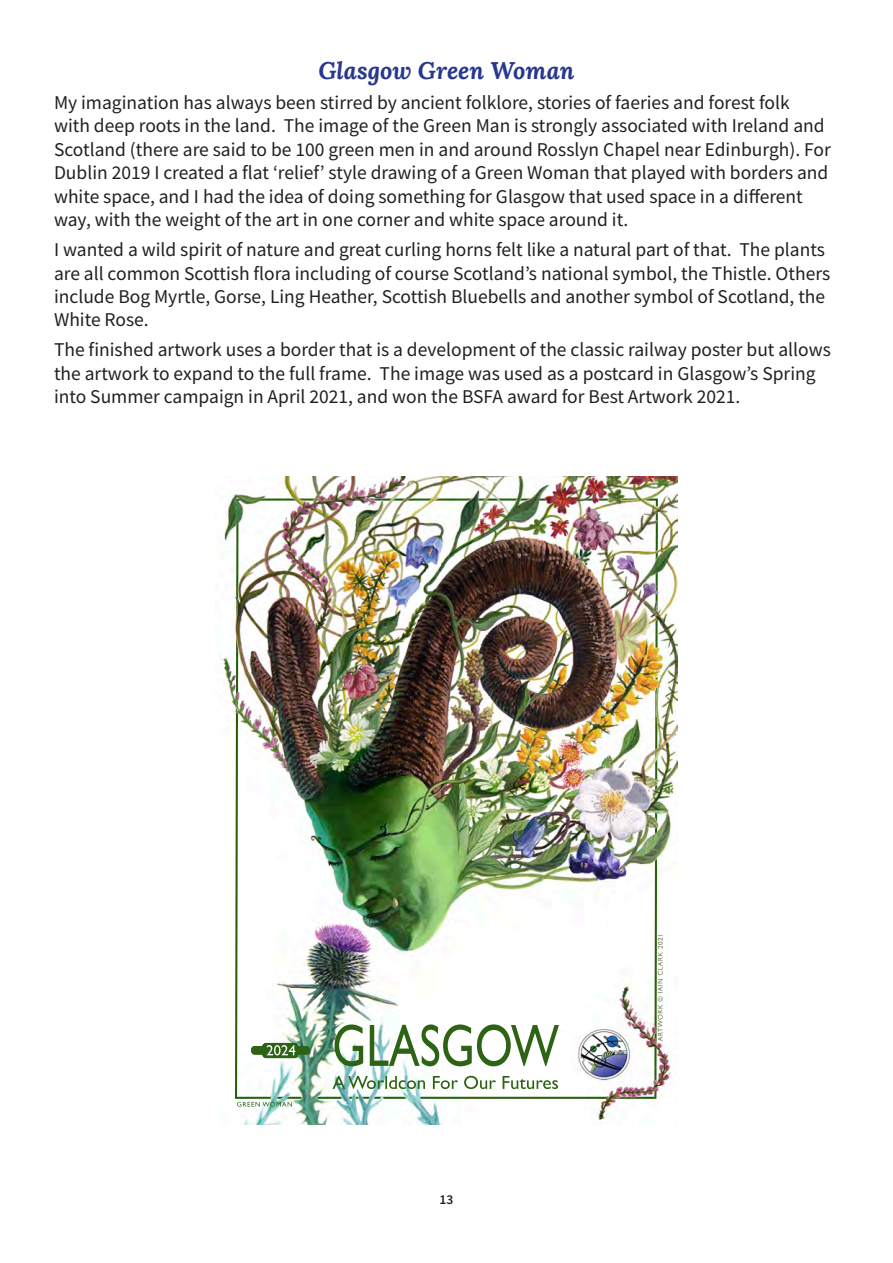
<style>
.page{position:relative;width:893px;height:1263px;background:#fff}
.page>*{position:absolute;margin:0;border:0;box-sizing:border-box;transform-origin:0 0}
.t1{font:italic 700 24px "Lora";color:#283890}
.t2{font:19.5px/23.4px "Source Sans Pro";color:#231f20}
.t3{font:600 13.5px "Source Sans Pro";color:#231f20}
</style>
<div class="page">
<img style="left:220px;top:476px;width:458px;height:648px">
<img style="left:235px;top:498px;width:423px;height:601px">
<img style="left:262px;top:1043px;width:36px;height:15px">
<img style="left:251px;top:1046px;width:59px;height:8px">
<p class="t1" style="left:318px;top:54px;width:258px">Glasgow Green Woman</p>
<p class="t2" style="left:54px;top:91px;width:778px">My imagination has always been stirred by ancient folklore, stories of faeries and forest folk<br>with deep roots in the land. The image of the Green Man is strongly associated with Ireland and Scotland (there are said to be 100 green men in and around Rosslyn Chapel near Edinburgh). For Dublin 2019 I created a flat ‘relief’ style drawing of a Green Woman that played with borders and white space, and I had the idea of doing something for Glasgow that used space in a different way, with the weight of the art in one corner and white space around it.</p>
<p class="t2" style="left:54px;top:238px;width:778px">I wanted a wild spirit of nature and great curling horns felt like a natural part of that. The plants are all common Scottish flora including of course Scotland’s national symbol, the Thistle. Others include Bog Myrtle, Gorse, Ling Heather, Scottish Bluebells and another symbol of Scotland, the White Rose.</p>
<p class="t2" style="left:54px;top:338px;width:778px">The finished artwork uses a border that is a development of the classic railway poster but allows the artwork to expand to the full frame. The image was used as a postcard in Glasgow’s Spring into Summer campaign in April 2021, and won the BSFA award for Best Artwork 2021.</p>
<p class="t3" style="left:440px;top:1190px;width:15px">13</p>
</div>
